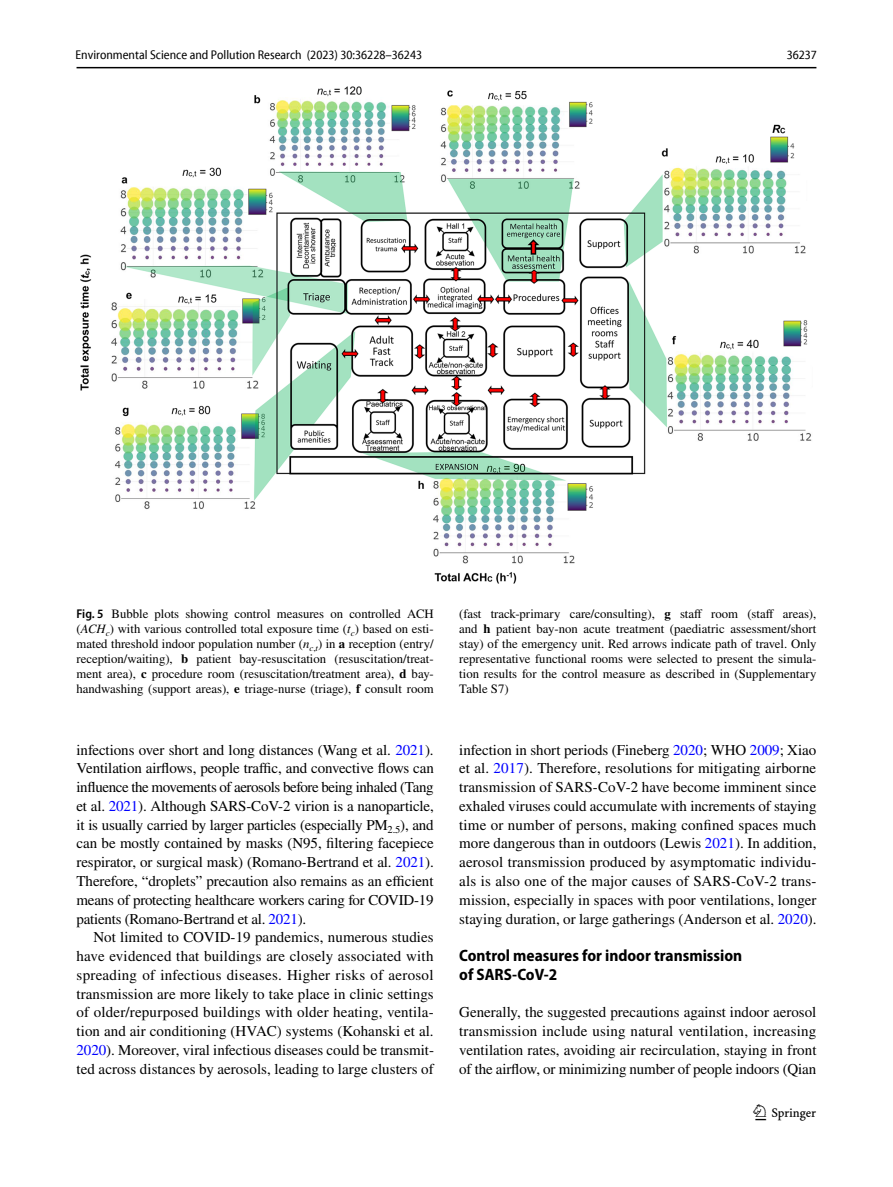
<style>
.page{position:relative;width:893px;height:1187px;background:#fff}
.page>*{position:absolute;margin:0;border:0;box-sizing:border-box;transform-origin:0 0}
.t1{font:22.5px "Springnew Regular 3";color:#000}
.t2{font:700 semi-condensed 16.5px/18.8px "Myriad Pro";color:#000}
.t3{font:15px/18.8px "STIX";letter-spacing:-.01em;color:#000;text-align:justify}
.t4{font:12.75px/15px "STIX";color:#000;text-align:justify}
.t5{font:semi-condensed 12.75px "Myriad Pro Unic";color:#000}
.s1{font-family:"Myriad Pro";font-weight:600;font-stretch:semi-condensed}
.s2{font-style:italic}
.s3{font-weight:700}
.s4{color:#00f}
</style>
<div class="page">
<hr style="left:77px;top:67px;width:739px;height:1px;background:#000">
<img style="left:81px;top:87px;width:731px;height:496px">
<p class="t5" style="left:76px;top:50px;width:348px">Environmental Science and Pollution Research (2023) 30:36228–36243</p>
<p class="t5" style="left:787px;top:50px;width:32px">36237</p>
<p class="t4" style="left:77px;top:607px;width:359px"><span class="s1">Fig. 5</span> Bubble plots showing control measures on controlled ACH (<span class="s2">ACH</span><sub>c</sub>) with various controlled total exposure time (<span class="s2">t</span><sub>c</sub>) based on esti&shy;mated threshold indoor population number (<span class="s2">n</span><sub>c</sub><sub>,</sub><sub>t</sub>) in <span class="s3">a</span> reception (entry/ reception/waiting), <span class="s3">b</span> patient bay-resuscitation (resuscitation/treat&shy;ment area), <span class="s3">c</span> procedure room (resuscitation/treatment area), <span class="s3">d</span> bay&shy;handwashing (support areas), <span class="s3">e</span> triage-nurse (triage), <span class="s3">f</span> consult room</p>
<p class="t4" style="left:459px;top:607px;width:359px">(fast track-primary care/consulting), <span class="s3">g</span> staff room (staff areas), and <span class="s3">h</span> patient bay-non acute treatment (paediatric assessment/short stay) of the emergency unit. Red arrows indicate path of travel. Only representative functional rooms were selected to present the simula&shy;tion results for the control measure as described in (Supplementary Table S7)</p>
<p class="t3" style="left:77px;top:741px;width:359px">infections over short and long distances (Wang et al. <span class="s4">2021</span>).<br>Ventilation airflows, people traffic, and convective flows can influence the movements of aerosols before being inhaled (Tang et al. <span class="s4">2021</span>). Although SARS-CoV-2 virion is a nanoparticle, it is usually carried by larger particles (especially PM<sub>2.5</sub>), and can be mostly contained by masks (N95, filtering facepiece respirator, or surgical mask) (Romano-Bertrand et al. <span class="s4">2021</span>).<br>Therefore, “droplets” precaution also remains as an efficient means of protecting healthcare workers caring for COVID-19 patients (Romano-Bertrand et al. <span class="s4">2021</span>).</p>
<p class="t3" style="left:77px;top:928px;width:359px;text-indent:17px">Not limited to COVID-19 pandemics, numerous studies have evidenced that buildings are closely associated with spreading of infectious diseases. Higher risks of aerosol transmission are more likely to take place in clinic settings of older/repurposed buildings with older heating, ventila&shy;tion and air conditioning (HVAC) systems (Kohanski et al.<br><span class="s4">2020</span>). Moreover, viral infectious diseases could be transmit&shy;ted across distances by aerosols, leading to large clusters of</p>
<p class="t3" style="left:459px;top:741px;width:359px">infection in short periods (Fineberg <span class="s4">2020</span>; WHO <span class="s4">2009</span>; Xiao et al. <span class="s4">2017</span>). Therefore, resolutions for mitigating airborne transmission of SARS-CoV-2 have become imminent since exhaled viruses could accumulate with increments of staying time or number of persons, making confined spaces much more dangerous than in outdoors (Lewis <span class="s4">2021</span>). In addition, aerosol transmission produced by asymptomatic individu&shy;als is also one of the major causes of SARS-CoV-2 trans&shy;mission, especially in spaces with poor ventilations, longer staying duration, or large gatherings (Anderson et al. <span class="s4">2020</span>).</p>
<p class="t2" style="left:459px;top:946px;width:285px">Control measures for indoor transmission of SARS‑CoV‑2</p>
<p class="t3" style="left:459px;top:1003px;width:359px">Generally, the suggested precautions against indoor aerosol transmission include using natural ventilation, increasing ventilation rates, avoiding air recirculation, staying in front of the airflow, or minimizing number of people indoors (Qian</p>
<h1 class="t1" style="left:755px;top:1104px;width:62px">1 3</h1>
</div>
